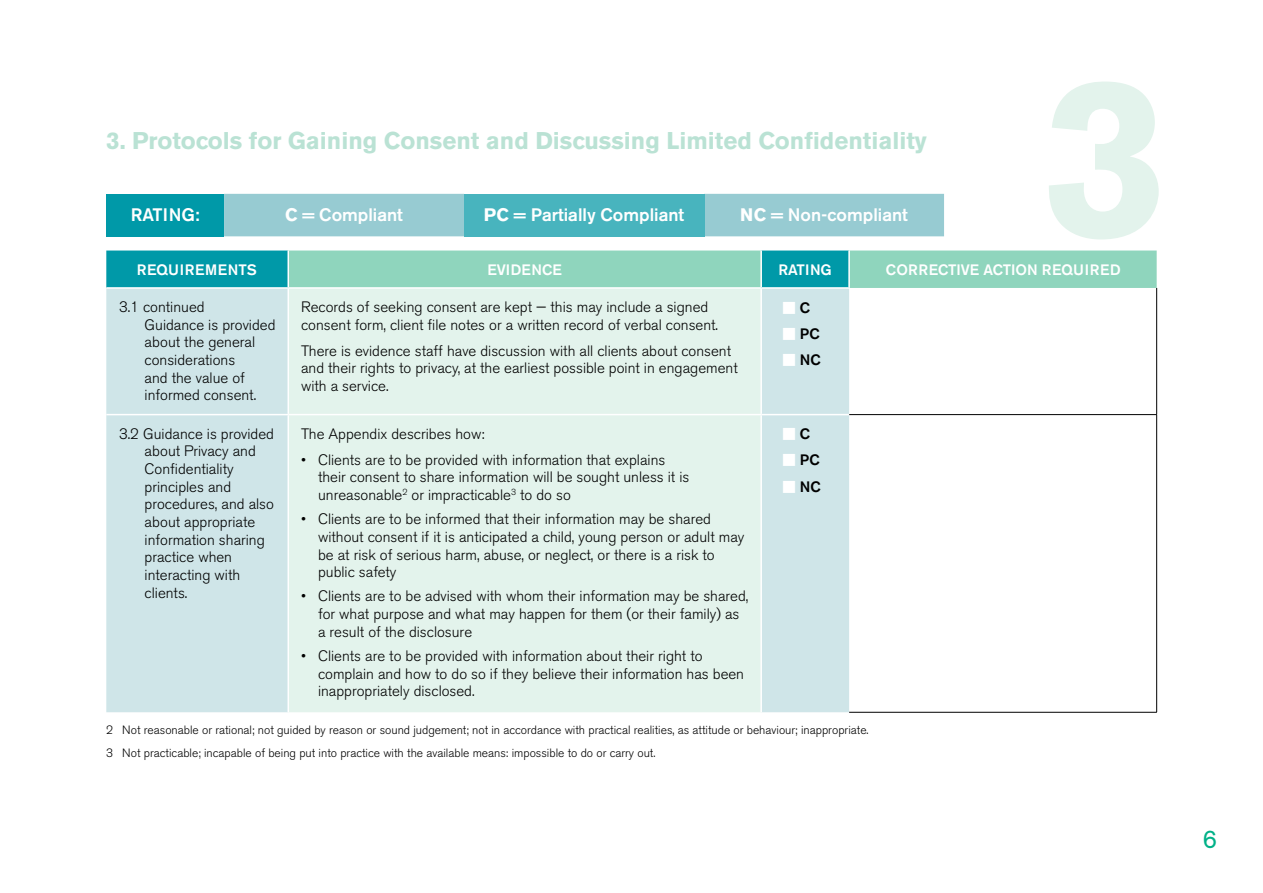
<style>
.page{position:relative;width:1263px;height:893px;background:#fff}
.page>*{position:absolute;margin:0;border:0;box-sizing:border-box;transform-origin:0 0}
.Chapter_No{font:700 225px "Akzidenz Grotesk BE";color:#e3f3ec}
.t1{font:25.5px "Akzidenz Grotesk BE";color:#00b188}
.Continued_Head{font:700 24px "Akzidenz Grotesk BE";color:#bae2d4}
.t2{font:500 18px "Akzidenz Grotesk BE";color:#fff}
.Bullet{font:300 15px/17.7px "Akzidenz Grotesk BE";color:#000}
.Text{font:300 15px/17.7px "Akzidenz Grotesk BE";color:#000}
.Numbers{font:300 15px/17.7px "Akzidenz Grotesk BE";color:#000}
.Steps_Text{font:500 15px "Akzidenz Grotesk BE";color:#fff}
.Steps_Text-2{font:500 15px "Akzidenz Grotesk BE";letter-spacing:.04em;color:#fff}
.Text-2{font:500 15px "Akzidenz Grotesk BE";letter-spacing:.01em;color:#000}
.Footnote{font:300 12px "Akzidenz Grotesk BE";color:#000}
.s1{font-weight:700}
</style>
<div class="page">
<div style="left:106px;top:194px;width:118px;height:42px;background:#0099a8"></div>
<div style="left:224px;top:194px;width:720px;height:42px;background:#97cbd2"></div>
<div style="left:464px;top:194px;width:240px;height:42px;background:#48b4be"></div>
<svg style="left:106px;top:251px;width:1051px;height:37px;background:#6ac5b7"></svg>
<div style="left:106px;top:289px;width:743px;height:423px;background:#cfe5e8"></div>
<div style="left:289px;top:289px;width:471px;height:423px;background:#e3f3ec"></div>
<hr style="left:287px;top:251px;width:2px;height:36px;background:#fff">
<hr style="left:760px;top:251px;width:2px;height:36px;background:#fff">
<hr style="left:848px;top:251px;width:2px;height:36px;background:#fff">
<hr style="left:106px;top:287px;width:182px;height:2px;background:#fff">
<hr style="left:288px;top:287px;width:473px;height:2px;background:#fff">
<hr style="left:287px;top:289px;width:2px;height:125px;background:#fff">
<hr style="left:761px;top:287px;width:89px;height:2px;background:#fff">
<hr style="left:760px;top:289px;width:2px;height:125px;background:#fff">
<hr style="left:287px;top:415px;width:2px;height:297px;background:#fff">
<hr style="left:760px;top:415px;width:2px;height:297px;background:#fff">
<hr style="left:1156px;top:288px;width:1px;height:126px;background:#000">
<hr style="left:849px;top:414px;width:308px;height:1px;background:#000">
<hr style="left:1156px;top:415px;width:1px;height:297px;background:#000">
<hr style="left:849px;top:712px;width:308px;height:1px;background:#000">
<hr style="left:106px;top:414px;width:182px;height:1px;background:#fff">
<hr style="left:288px;top:414px;width:473px;height:1px;background:#fff">
<hr style="left:761px;top:414px;width:88px;height:1px;background:#fff">
<svg style="left:783px;top:302px;width:12px;height:12px"></svg>
<svg style="left:783px;top:328px;width:12px;height:12px"></svg>
<svg style="left:783px;top:354px;width:12px;height:12px"></svg>
<svg style="left:783px;top:428px;width:12px;height:12px"></svg>
<svg style="left:783px;top:454px;width:12px;height:12px"></svg>
<svg style="left:783px;top:481px;width:12px;height:12px"></svg>
<p class="Continued_Head" style="left:106px;top:126px;width:822px">3. Protocols for Gaining Consent and Discussing Limited Confidentiality</p>
<p class="t2" style="left:131px;top:204px;width:70px">RATING:</p>
<p class="t2" style="left:285px;top:204px;width:119px"><span class="s1">C</span> = Compliant</p>
<p class="t2" style="left:484px;top:204px;width:202px"><span class="s1">PC</span> = Partially Compliant</p>
<p class="t2" style="left:740px;top:204px;width:169px"><span class="s1">NC</span> = Non-compliant</p>
<p class="Chapter_No" style="left:1042px;top:28px;width:128px">3</p>
<p class="Steps_Text-2" style="left:137px;top:261px;width:122px">REQUIREMENTS</p>
<p class="Steps_Text" style="left:487px;top:261px;width:76px">EVIDENCE</p>
<p class="Steps_Text" style="left:778px;top:261px;width:55px">RATING</p>
<p class="Steps_Text" style="left:886px;top:261px;width:236px">CORRECTIVE ACTION REQUIRED</p>
<p class="Numbers" style="left:145px;top:298px;width:132px;text-indent:-26px">3.1 continued<br>Guidance is provided about the general considerations<br>and the value of informed consent.</p>
<p class="Text" style="left:301px;top:298px;width:419px">Records of seeking consent are kept — this may include a signed consent form, client file notes or a written record of verbal consent.</p>
<p class="Text" style="left:301px;top:342px;width:438px">There is evidence staff have discussion with all clients about consent and their rights to privacy, at the earliest possible point in engagement with a service.</p>
<p class="Numbers" style="left:145px;top:425px;width:131px;text-indent:-26px">3.2 Guidance is provided about Privacy and<br>Confidentiality principles and procedures, and also about appropriate information sharing practice when interacting with clients.</p>
<p class="Text" style="left:301px;top:425px;width:185px">The Appendix describes how:</p>
<p class="Bullet" style="left:318px;top:451px;width:373px;text-indent:-17px">• Clients are to be provided with information that explains their consent to share information will be sought unless it is unreasonable<sup>2</sup> or impracticable<sup>3</sup> to do so</p>
<p class="Bullet" style="left:318px;top:510px;width:428px;text-indent:-17px">• Clients are to be informed that their information may be shared without consent if it is anticipated a child, young person or adult may be at risk of serious harm, abuse, or neglect, or there is a risk to public safety</p>
<p class="Bullet" style="left:318px;top:588px;width:432px;text-indent:-17px">• Clients are to be advised with whom their information may be shared, for what purpose and what may happen for them (or their family) as a result of the disclosure</p>
<p class="Bullet" style="left:318px;top:647px;width:428px;text-indent:-17px">• Clients are to be provided with information about their right to complain and how to do so if they believe their information has been inappropriately disclosed.</p>
<p class="Text-2" style="left:800px;top:298px;width:12px">C</p>
<p class="Text-2" style="left:800px;top:324px;width:22px">PC</p>
<p class="Text-2" style="left:800px;top:351px;width:22px">NC</p>
<p class="Text-2" style="left:800px;top:425px;width:12px">C</p>
<p class="Text-2" style="left:800px;top:451px;width:22px">PC</p>
<p class="Text-2" style="left:800px;top:477px;width:22px">NC</p>
<p class="Footnote" style="left:106px;top:723px;width:764px">2 Not reasonable or rational; not guided by reason or sound judgement; not in accordance with practical realities, as attitude or behaviour; inappropriate.</p>
<p class="Footnote" style="left:106px;top:746px;width:551px">3 Not practicable; incapable of being put into practice with the available means: impossible to do or carry out.</p>
<h2 class="t1" style="left:1202px;top:824px;width:16px">6</h2>
</div>
